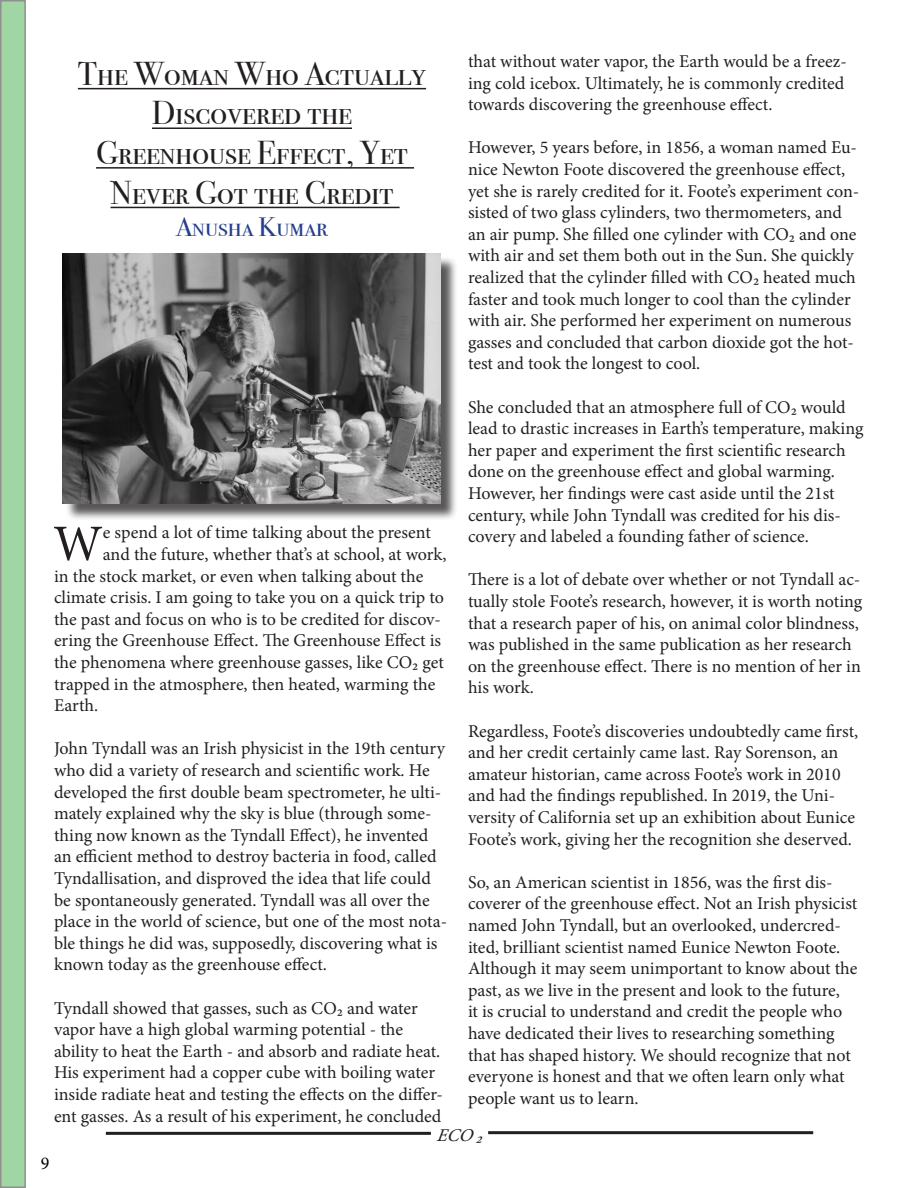
<style>
.page{position:relative;width:918px;height:1188px;background:#fff}
.page>*{position:absolute;margin:0;border:0;box-sizing:border-box;transform-origin:0 0}
.t1{font:51.3px "Minion Pro";color:#231f20}
.t2{font:33px "Bodoni Svty Two SCITCTT";color:#231f20}
.t3{font:27px "Bodoni Svty Two SCITCTT";color:#253f8e}
.t4{font:18px/21.6px "Minion Pro";color:#231f20}
.t5{font:italic 18px "Minion Pro";color:#231f20}
.t6{font:18px "Minion Pro";color:#000}
</style>
<div class="page">
<hr style="left:78px;top:88px;width:348px;height:1px;background:#231f20">
<hr style="left:152px;top:127px;width:200px;height:2px;background:#231f20">
<hr style="left:96px;top:167px;width:318px;height:2px;background:#231f20">
<hr style="left:111px;top:207px;width:289px;height:1px;background:#231f20">
<div style="left:65px;top:256px;width:393px;height:265px;background:#231f20;opacity:.75"></div>
<img style="left:63px;top:254px;width:377px;height:249px">
<div style="left:106px;top:1132px;width:325px;height:3px;border:2px solid #231f20"></div>
<div style="left:488px;top:1131px;width:325px;height:3px;border:2px solid #231f20"></div>
<div style="left:1px;top:1px;width:24px;height:1186px;background:#9fd6a4"></div>
<p class="t4" style="left:468px;top:51px;width:380px">that without water vapor, the Earth would be a freez&shy;ing cold icebox. Ultimately, he is commonly credited towards discovering the greenhouse effect.</p>
<p class="t4" style="left:468px;top:137px;width:393px">However, 5 years before, in 1856, a woman named Eu&shy;nice Newton Foote discovered the greenhouse effect, yet she is rarely credited for it. Foote’s experiment con&shy;sisted of two glass cylinders, two thermometers, and an air pump. She filled one cylinder with CO₂ and one with air and set them both out in the Sun. She quickly realized that the cylinder filled with CO₂ heated much faster and took much longer to cool than the cylinder with air. She performed her experiment on numerous gasses and concluded that carbon dioxide got the hot&shy;test and took the longest to cool.</p>
<p class="t4" style="left:468px;top:396px;width:397px">She concluded that an atmosphere full of CO₂ would lead to drastic increases in Earth’s temperature, making her paper and experiment the first scientific research done on the greenhouse effect and global warming.<br>However, her findings were cast aside until the 21st century, while John Tyndall was credited for his dis&shy;covery and labeled a founding father of science.</p>
<p class="t4" style="left:468px;top:569px;width:396px">There is a lot of debate over whether or not Tyndall ac&shy;tually stole Foote’s research, however, it is worth noting that a research paper of his, on animal color blindness, was published in the same publication as her research on the greenhouse effect. There is no mention of her in his work.</p>
<p class="t4" style="left:468px;top:720px;width:392px">Regardless, Foote’s discoveries undoubtedly came first, and her credit certainly came last. Ray Sorenson, an amateur historian, came across Foote’s work in 2010 and had the findings republished. In 2019, the Uni&shy;versity of California set up an exhibition about Eunice Foote’s work, giving her the recognition she deserved.</p>
<p class="t4" style="left:468px;top:871px;width:391px">So, an American scientist in 1856, was the first dis&shy;coverer of the greenhouse effect. Not an Irish physicist named John Tyndall, but an overlooked, undercred&shy;ited, brilliant scientist named Eunice Newton Foote.<br>Although it may seem unimportant to know about the past, as we live in the present and look to the future,<br>it is crucial to understand and credit the people who have dedicated their lives to researching something that has shaped history. We should recognize that not everyone is honest and that we often learn only what people want us to learn.</p>
<p class="t5" style="left:436px;top:1123px;width:56px">ECO₂</p>
<p class="t2" style="left:78px;top:54px;width:350px">The Woman Who Actually</p>
<p class="t2" style="left:152px;top:94px;width:202px">Discovered the</p>
<p class="t2" style="left:96px;top:133px;width:313px">Greenhouse Effect, Yet</p>
<p class="t2" style="left:111px;top:173px;width:284px">Never Got the Credit</p>
<p class="t3" style="left:176px;top:211px;width:153px">Anusha Kumar</p>
<p class="t1" style="left:53px;top:509px;width:51px">W</p>
<p class="t4" style="left:103px;top:522px;width:329px">e spend a lot of time talking about the present</p>
<p class="t4" style="left:103px;top:544px;width:345px">and the future, whether that’s at school, at work,</p>
<p class="t4" style="left:54px;top:565px;width:371px">in the stock market, or even when talking about the</p>
<p class="t4" style="left:54px;top:587px;width:391px">climate crisis. I am going to take you on a quick trip to</p>
<p class="t4" style="left:54px;top:608px;width:388px">the past and focus on who is to be credited for discov-</p>
<p class="t4" style="left:54px;top:630px;width:389px">ering the Greenhouse Effect. The Greenhouse Effect is</p>
<p class="t4" style="left:54px;top:652px;width:391px">the phenomena where greenhouse gasses, like CO₂ get</p>
<p class="t4" style="left:54px;top:673px;width:383px">trapped in the atmosphere, then heated, warming the</p>
<p class="t4" style="left:54px;top:695px;width:46px">Earth.</p>
<p class="t4" style="left:54px;top:738px;width:395px">John Tyndall was an Irish physicist in the 19th century who did a variety of research and scientific work. He developed the first double beam spectrometer, he ulti&shy;mately explained why the sky is blue (through some&shy;thing now known as the Tyndall Effect), he invented an efficient method to destroy bacteria in food, called Tyndallisation, and disproved the idea that life could be spontaneously generated. Tyndall was all over the place in the world of science, but one of the most nota&shy;ble things he did was, supposedly, discovering what is known today as the greenhouse effect.</p>
<p class="t4" style="left:54px;top:997px;width:390px">Tyndall showed that gasses, such as CO₂ and water vapor have a high global warming potential - the ability to heat the Earth - and absorb and radiate heat.<br>His experiment had a copper cube with boiling water inside radiate heat and testing the effects on the differ&shy;ent gasses. As a result of his experiment, he concluded</p>
<p class="t6" style="left:41px;top:1151px;width:10px">9</p>
</div>
